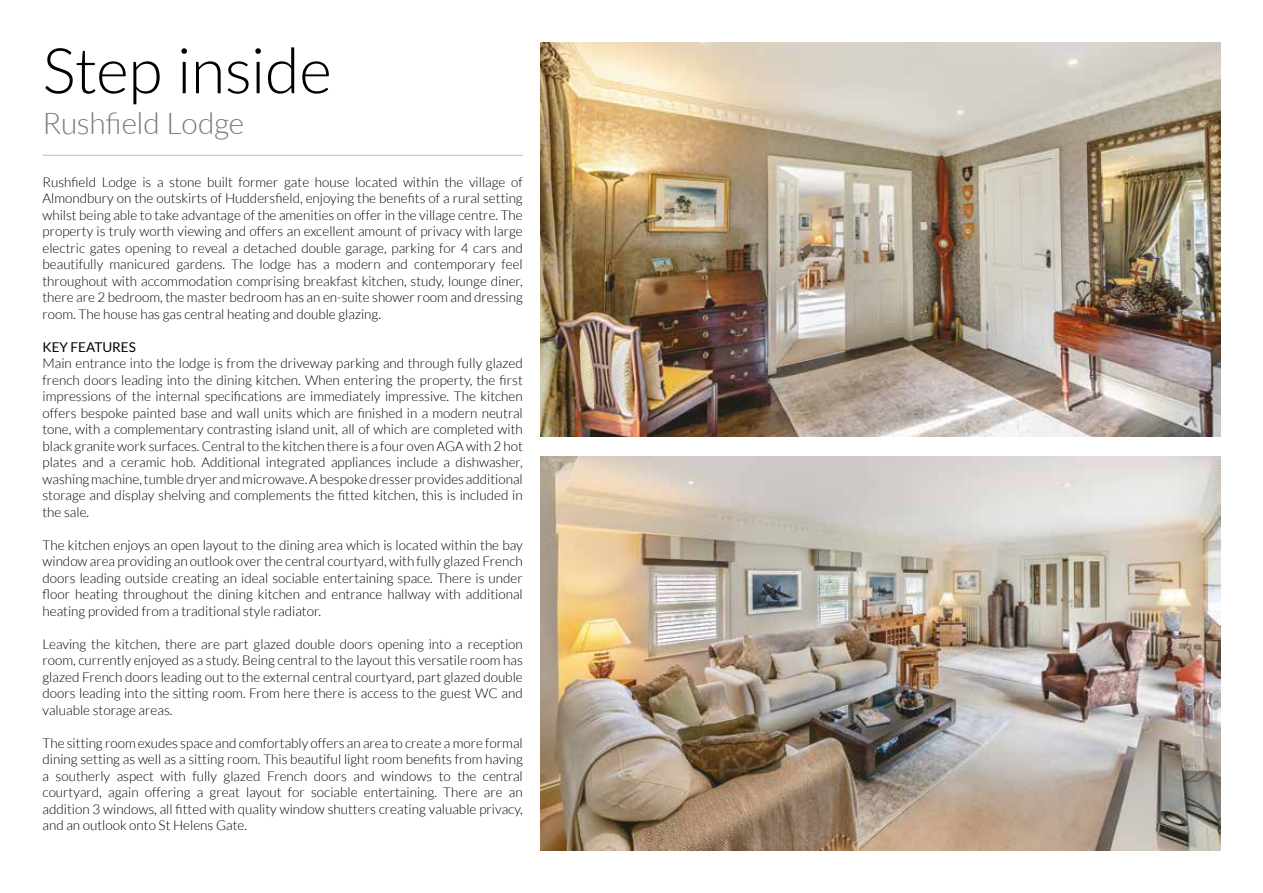
<style>
.page{position:relative;width:1263px;height:893px;background:#fff}
.page>*{position:absolute;margin:0;border:0;box-sizing:border-box;transform-origin:0 0}
.t1{font:300 63px "Lato";letter-spacing:-.005em;color:#000}
.t2{font:300 30px "Lato";letter-spacing:-.01em;color:#7c7b7b}
.t3{font:300 13.5px/16.5px "Lato";color:#000;text-align:justify}
.t4{font:13.5px "Lato";color:#000}
</style>
<div class="page">
<hr style="left:43px;top:155px;width:480px;height:1px;background:#bebebe">
<img style="left:541px;top:43px;width:679px;height:394px">
<img style="left:541px;top:456px;width:679px;height:394px">
<h1 class="t1" style="left:43px;top:37px;width:291px">Step inside</h1>
<h2 class="t2" style="left:43px;top:107px;width:203px">Rushfield Lodge</h2>
<p class="t3" style="left:43px;top:174px;width:482px">Rushfield Lodge is a stone built former gate house located within the village of Almondbury on the outskirts of Huddersfield, enjoying the benefits of a rural setting whilst being able to take advantage of the amenities on offer in the village centre. The property is truly worth viewing and offers an excellent amount of privacy with large electric gates opening to reveal a detached double garage, parking for 4 cars and beautifully manicured gardens. The lodge has a modern and contemporary feel throughout with accommodation comprising breakfast kitchen, study, lounge diner, there are 2 bedroom, the master bedroom has an en-suite shower room and dressing room. The house has gas central heating and double glazing.</p>
<p class="t4" style="left:43px;top:339px;width:95px">KEY FEATURES</p>
<p class="t3" style="left:43px;top:355px;width:482px">Main entrance into the lodge is from the driveway parking and through fully glazed french doors leading into the dining kitchen. When entering the property, the first impressions of the internal specifications are immediately impressive. The kitchen offers bespoke painted base and wall units which are finished in a modern neutral tone, with a complementary contrasting island unit, all of which are completed with black granite work surfaces. Central to the kitchen there is a four oven AGA with 2 hot plates and a ceramic hob. Additional integrated appliances include a dishwasher, washing machine, tumble dryer and microwave. A bespoke dresser provides additional storage and display shelving and complements the fitted kitchen, this is included in the sale.</p>
<p class="t3" style="left:43px;top:537px;width:482px">The kitchen enjoys an open layout to the dining area which is located within the bay window area providing an outlook over the central courtyard, with fully glazed French doors leading outside creating an ideal sociable entertaining space. There is under floor heating throughout the dining kitchen and entrance hallway with additional heating provided from a traditional style radiator.</p>
<p class="t3" style="left:43px;top:636px;width:482px">Leaving the kitchen, there are part glazed double doors opening into a reception room, currently enjoyed as a study. Being central to the layout this versatile room has glazed French doors leading out to the external central courtyard, part glazed double doors leading into the sitting room. From here there is access to the guest WC and valuable storage areas.</p>
<p class="t3" style="left:43px;top:735px;width:482px">The sitting room exudes space and comfortably offers an area to create a more formal dining setting as well as a sitting room. This beautiful light room benefits from having a southerly aspect with fully glazed French doors and windows to the central courtyard, again offering a great layout for sociable entertaining. There are an addition 3 windows, all fitted with quality window shutters creating valuable privacy, and an outlook onto St Helens Gate.</p>
</div>
